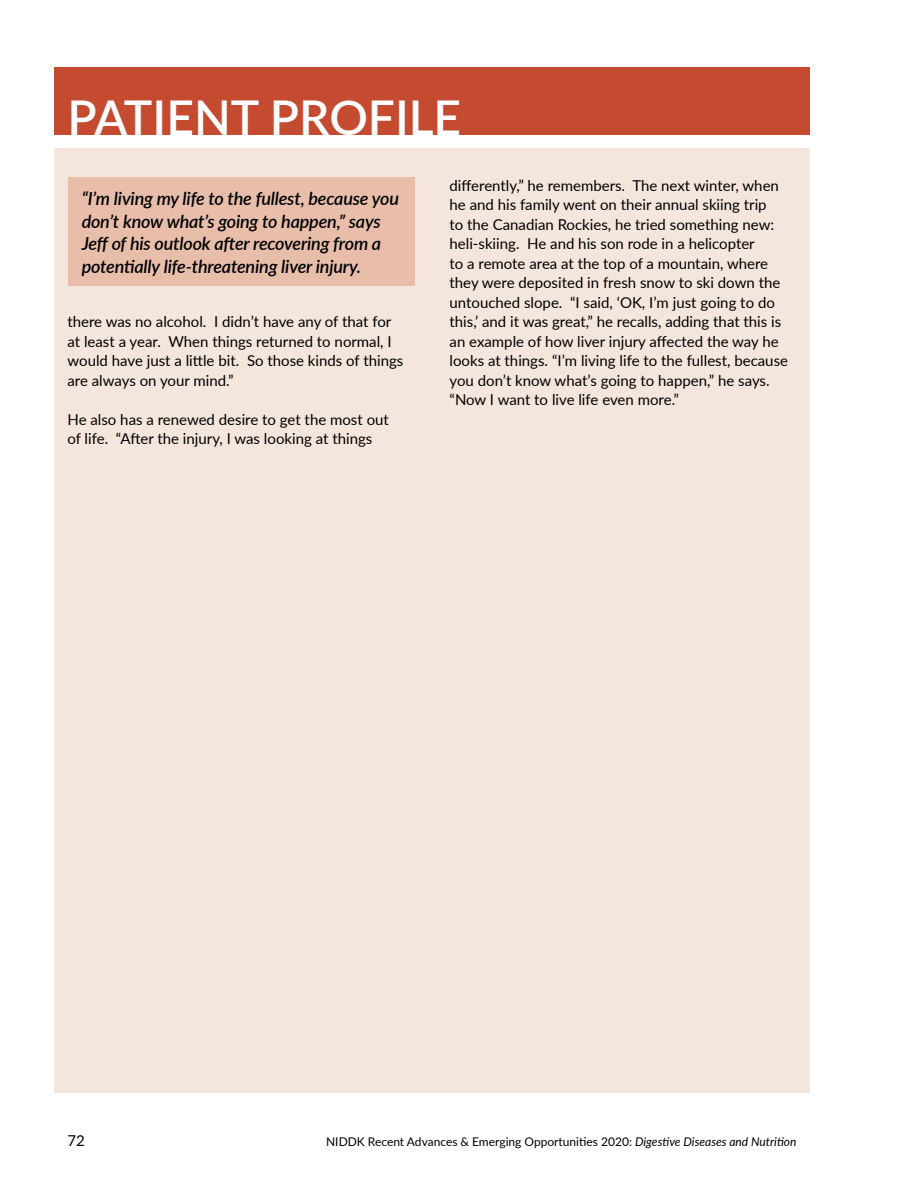
<style>
.page{position:relative;width:918px;height:1188px;background:#fff}
.page>*{position:absolute;margin:0;border:0;box-sizing:border-box;transform-origin:0 0}
.t1{font:600 48px "Lato";color:#fff}
.t2{font:italic 600 18px/22.5px "Lato";letter-spacing:-.01em;color:#000}
.t3{font:15px/19.5px "Lato";color:#000}
.t4{font:12px "Lato";color:#000}
.s1{font-style:italic}
</style>
<div class="page">
<div style="left:54px;top:68px;width:756px;height:67px;background:#c44a30"></div>
<div style="left:54px;top:148px;width:756px;height:946px;background:#f5e6dd"></div>
<div style="left:68px;top:177px;width:347px;height:109px;background:#e8beab"></div>
<h1 class="t1" style="left:68px;top:83px;width:395px">PATIENT PROFILE</h1>
<p class="t2" style="left:82px;top:186px;width:319px">“I’m living my life to the fullest, because you don’t know what’s going to happen,” says Jeff of his outlook after recovering from a potentially life-threatening liver injury.</p>
<p class="t3" style="left:68px;top:311px;width:337px">there was no alcohol. I didn’t have any of that for at least a year. When things returned to normal, I would have just a little bit. So those kinds of things are always on your mind.”</p>
<p class="t3" style="left:68px;top:409px;width:323px">He also has a renewed desire to get the most out of life. “After the injury, I was looking at things</p>
<p class="t3" style="left:450px;top:175px;width:340px">differently,” he remembers. The next winter, when he and his family went on their annual skiing trip<br>to the Canadian Rockies, he tried something new: heli-skiing. He and his son rode in a helicopter<br>to a remote area at the top of a mountain, where they were deposited in fresh snow to ski down the untouched slope. “I said, ‘OK, I’m just going to do this,’ and it was great,” he recalls, adding that this is an example of how liver injury affected the way he looks at things. “I’m living life to the fullest, because you don’t know what’s going to happen,” he says. “Now I want to live life even more.”</p>
<p class="t3" style="left:68px;top:1130px;width:19px">72</p>
<p class="t4" style="left:326px;top:1133px;width:472px">NIDDK Recent Advances &amp; Emerging Opportunities 2020: <span class="s1">Digestive Diseases and Nutrition</span></p>
</div>
